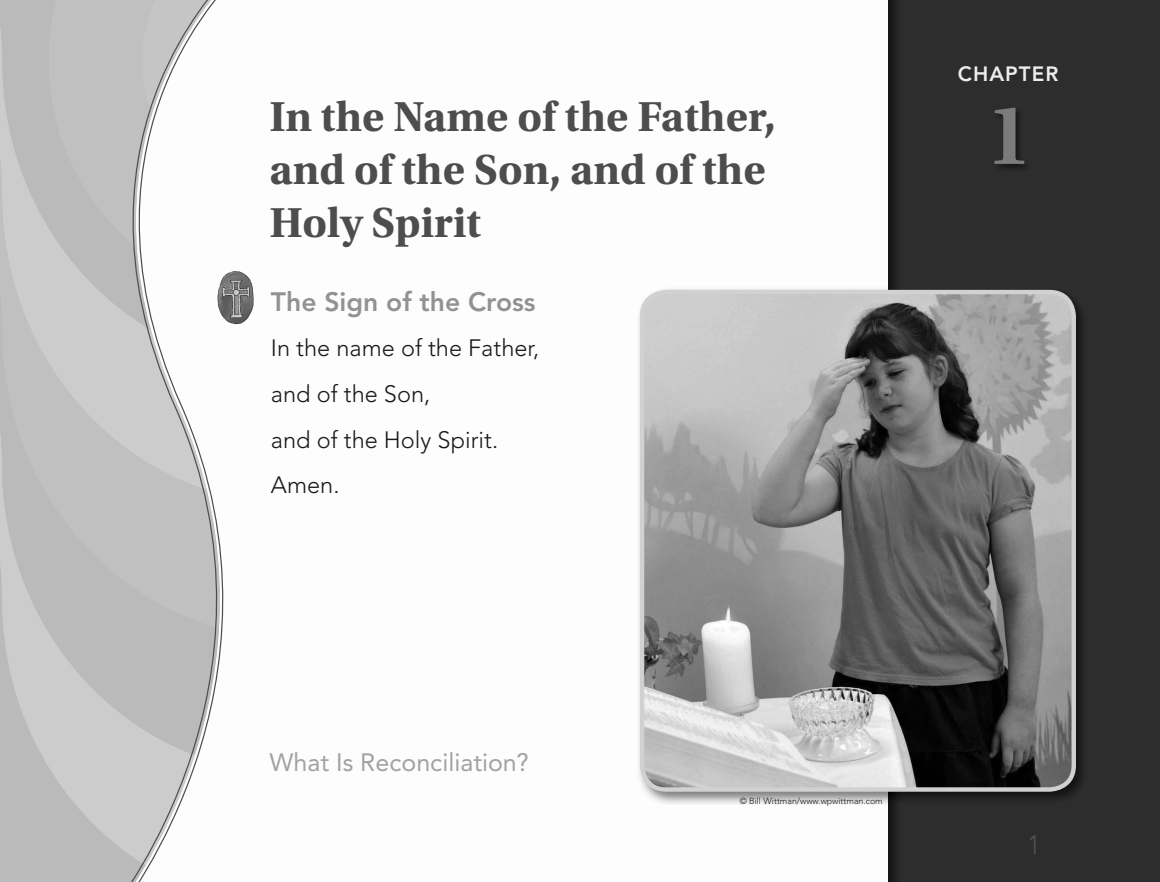
<style>
.page{position:relative;width:1160px;height:882px;background:#fff}
.page>*{position:absolute;margin:0;border:0;box-sizing:border-box;transform-origin:0 0}
.t1{font:600 88.2px "Utopia Std";color:#7b7b7b}
.t2{font:700 44.1px/52.9px "Utopia Std";color:#4d4d4d}
.t3{font:800 26.43px "Avenir LT Std";color:#929292}
.t4{font:300 26.43px "Avenir LT Std";color:#525252}
.t5{font:25.03px "Avenir LT Std";color:#a2a2a2}
.t6{font:300 23.45px/45.5px "Avenir LT Std";color:#181818}
.t7{font:800 20.65px "Avenir LT Std";letter-spacing:.05em;color:#ededed}
.t8{font:300 8.75px "Avenir LT Std";color:#181818}
</style>
<div class="page">
<div style="left:5px;top:0;width:1154px;height:882px;background:#2d2d2d"></div>
<img style="left:887px;top:0;width:9px;height:882px">
<div style="left:0;top:0;width:887px;height:882px;background:#fdfdfd"></div>
<svg style="left:0;top:0;width:239px;height:882px"></svg>
<img style="left:639px;top:286px;width:443px;height:519px">
<img style="left:642px;top:292px;width:431px;height:497px;border-radius:24px">
<div style="left:639px;top:290px;width:436px;height:502px;border:4px solid #d1d1d1;border-radius:24px"></div>
<img style="left:210px;top:270px;width:28px;height:55px">
<h2 class="t2" style="left:269px;top:93px;width:508px">In the Name of the Father, and of the Son, and of the<br>Holy Spirit</h2>
<p class="t3" style="left:271px;top:290px;width:266px">The Sign of the Cross</p>
<p class="t6" style="left:271px;top:327px;width:270px">In the name of the Father, and of the Son,<br>and of the Holy Spirit.<br>Amen.</p>
<p class="t7" style="left:957px;top:65px;width:102px">CHAPTER</p>
<h1 class="t1" style="left:985px;top:82px;width:47px">1</h1>
<p class="t5" style="left:269px;top:752px;width:261px">What Is Reconciliation?</p>
<p class="t8" style="left:739px;top:797px;width:144px">© Bill Wittman/www.wpwittman.com</p>
<p class="t4" style="left:1026px;top:833px;width:15px">1</p>
</div>
